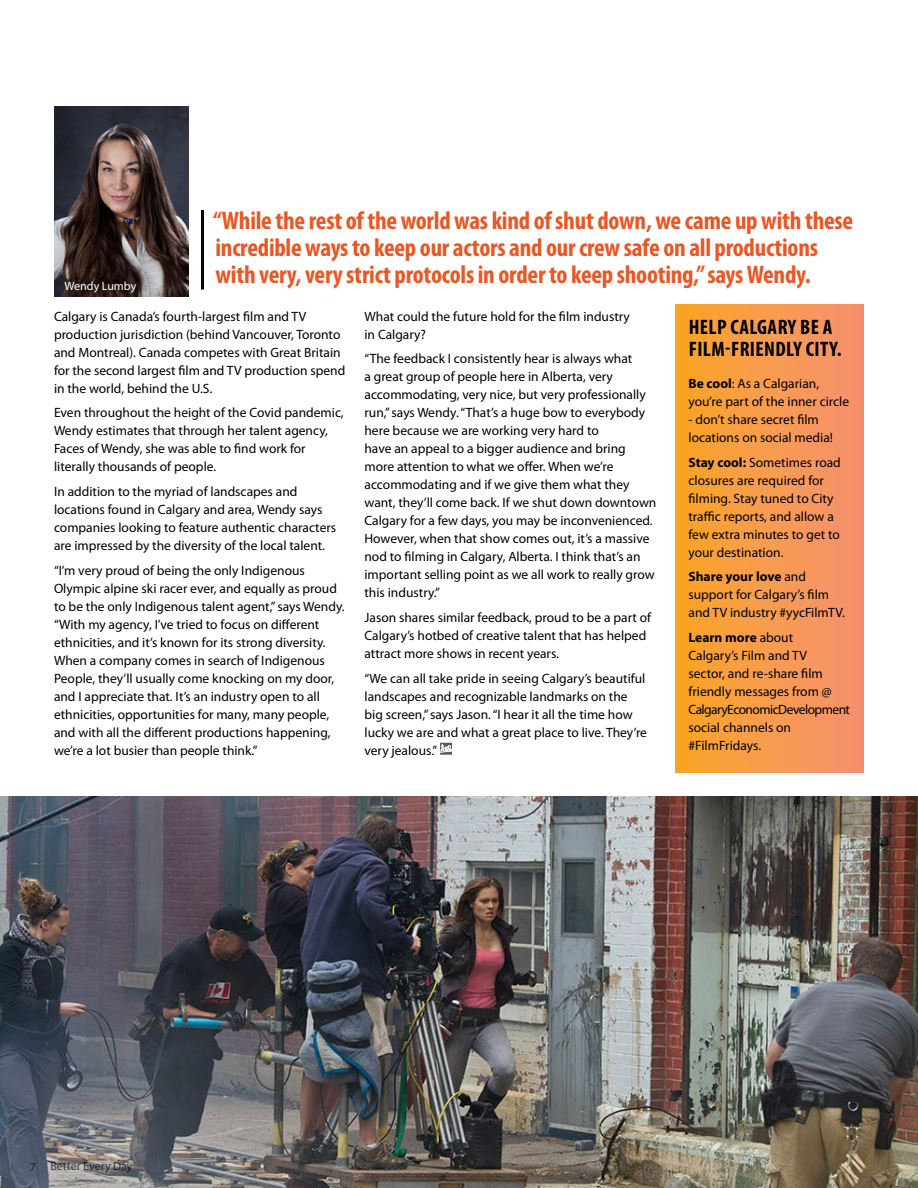
<style>
.page{position:relative;width:918px;height:1188px;background:#fff}
.page>*{position:absolute;margin:0;border:0;box-sizing:border-box;transform-origin:0 0}
.PULL_QUOTE_W_LINE{font:700 condensed 25.5px/27px "Myriad Pro";letter-spacing:-.01em;color:#e95724}
.MONTH{font:700 condensed 21px/22.5px "Myriad Pro";letter-spacing:.02em;color:#000}
.BODY_COPY{font:13.5px/18px "Myriad Pro";color:#000}
.t1{font:12px "Myriad Pro";color:#48535b}
.BODY_COPY-2{font:12px "Myriad Pro";color:#fff}
.s1{font-weight:700}
</style>
<div class="page">
<hr style="left:917px;top:0;width:1px;height:554px;background:#5e8a3d">
<img style="left:0;top:796px;width:918px;height:392px">
<div style="left:439px;top:743px;width:14px;height:12px;border:1px solid #fff"></div>
<svg style="left:440px;top:744px;width:12px;height:9px"></svg>
<img style="left:54px;top:106px;width:135px;height:191px">
<hr style="left:201px;top:210px;width:3px;height:80px;background:#000">
<div style="left:675px;top:304px;width:189px;height:468px;background:linear-gradient(to right,#faa526,#f69173)"></div>
<p class="PULL_QUOTE_W_LINE" style="left:213px;top:207px;width:642px">“While the rest of the world was kind of shut down, we came up with these incredible ways to keep our actors and our crew safe on all productions with very, very strict protocols in order to keep shooting,” says Wendy.</p>
<p class="MONTH" style="left:689px;top:315px;width:154px">HELP CALGARY BE A<br>FILM-FRIENDLY CITY.</p>
<p class="BODY_COPY" style="left:688px;top:374px;width:162px"><span class="s1">Be cool</span>: As a Calgarian, you’re part of the inner circle</p>
<p class="BODY_COPY" style="left:688px;top:410px;width:146px">- don’t share secret film locations on social media!</p>
<p class="BODY_COPY" style="left:688px;top:453px;width:154px"><span class="s1">Stay cool:</span> Sometimes road closures are required for filming. Stay tuned to City traffic reports, and allow a few extra minutes to get to your destination.</p>
<p class="BODY_COPY" style="left:688px;top:568px;width:158px"><span class="s1">Share your love</span> and support for Calgary’s film and TV industry #yycFilmTV.</p>
<p class="BODY_COPY" style="left:688px;top:628px;width:163px"><span class="s1">Learn more</span> about<br>Calgary’s Film and TV<br>sector, and re-share film friendly messages from @<br>CalgaryEconomicDevelopment social channels on #FilmFridays.</p>
<p class="BODY_COPY-2" style="left:64px;top:279px;width:73px">Wendy Lumby</p>
<p class="BODY_COPY" style="left:54px;top:307px;width:293px">Calgary is Canada’s fourth-largest film and TV production jurisdiction (behind Vancouver, Toronto and Montreal). Canada competes with Great Britain for the second largest film and TV production spend in the world, behind the U.S.</p>
<p class="BODY_COPY" style="left:54px;top:404px;width:291px">Even throughout the height of the Covid pandemic, Wendy estimates that through her talent agency, Faces of Wendy, she was able to find work for literally thousands of people.</p>
<p class="BODY_COPY" style="left:54px;top:482px;width:284px">In addition to the myriad of landscapes and locations found in Calgary and area, Wendy says companies looking to feature authentic characters are impressed by the diversity of the local talent.</p>
<p class="BODY_COPY" style="left:54px;top:561px;width:292px">“I’m very proud of being the only Indigenous Olympic alpine ski racer ever, and equally as proud to be the only Indigenous talent agent,” says Wendy. “With my agency, I’ve tried to focus on different ethnicities, and it’s known for its strong diversity.<br>When a company comes in search of Indigenous People, they’ll usually come knocking on my door, and I appreciate that. It’s an industry open to all ethnicities, opportunities for many, many people, and with all the different productions happening, we’re a lot busier than people think.”</p>
<p class="BODY_COPY" style="left:364px;top:307px;width:267px">What could the future hold for the film industry in Calgary?</p>
<p class="BODY_COPY" style="left:364px;top:350px;width:293px">“The feedback I consistently hear is always what<br>a great group of people here in Alberta, very accommodating, very nice, but very professionally run,” says Wendy. “That’s a huge bow to everybody here because we are working very hard to<br>have an appeal to a bigger audience and bring more attention to what we offer. When we’re accommodating and if we give them what they want, they’ll come back. If we shut down downtown Calgary for a few days, you may be inconvenienced.<br>However, when that show comes out, it’s a massive nod to filming in Calgary, Alberta. I think that’s an important selling point as we all work to really grow this industry.”</p>
<p class="BODY_COPY" style="left:364px;top:608px;width:288px">Jason shares similar feedback, proud to be a part of<br>Calgary’s hotbed of creative talent that has helped attract more shows in recent years.</p>
<p class="BODY_COPY" style="left:364px;top:669px;width:284px">“We can all take pride in seeing Calgary’s beautiful landscapes and recognizable landmarks on the big screen,” says Jason. “I hear it all the time how lucky we are and what a great place to live. They’re very jealous.”</p>
<p class="t1" style="left:30px;top:1159px;width:104px">7 Better Every Day</p>
</div>
